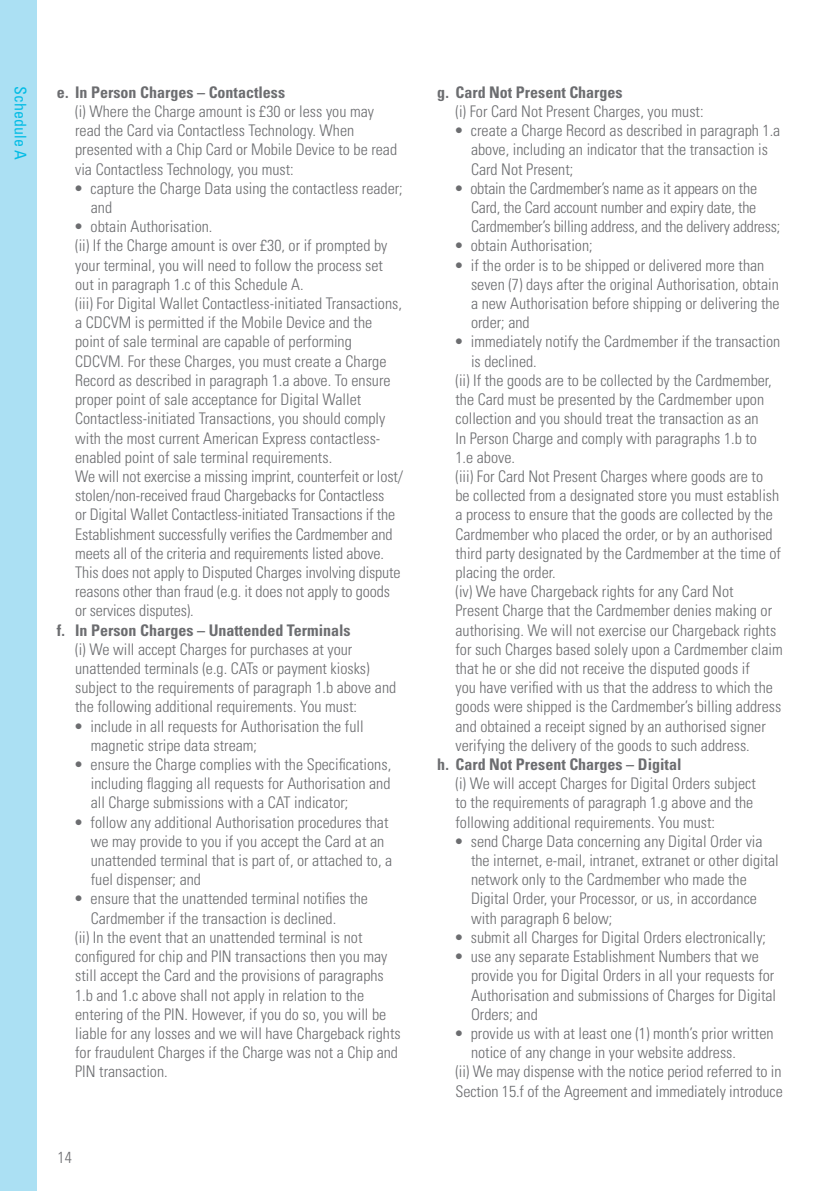
<style>
.page{position:relative;width:840px;height:1191px;background:#fff}
.page>*{position:absolute;margin:0;border:0;box-sizing:border-box;transform-origin:0 0}
.t1{font:300 condensed 16px/19.2px "Univers";color:#6c6d70}
.t2{font:700 condensed 16px "Univers";color:#6c6d70}
.t3{font:condensed 16px "Univers";color:#02bce5}
</style>
<div class="page">
<div style="left:0;top:0;width:36px;height:1191px;background:#abe0f3"></div>
<p class="t3" style="left:31px;top:86px;width:75px;rotate:90deg">Schedule A</p>
<p class="t2" style="left:437px;top:82px;width:187px">g. Card Not Present Charges</p>
<p class="t2" style="left:57px;top:82px;width:230px">e. In Person Charges – Contactless</p>
<p class="t1" style="left:75px;top:102px;width:323px">(i) Where the Charge amount is £30 or less you may read the Card via Contactless Technology. When presented with a Chip Card or Mobile Device to be read via Contactless Technology, you must:</p>
<p class="t1" style="left:91px;top:179px;width:313px;text-indent:-17px">• capture the Charge Data using the contactless reader; and</p>
<p class="t1" style="left:74px;top:217px;width:330px">• obtain Authorisation.<br>(ii) If the Charge amount is over £30, or if prompted by your terminal, you will need to follow the process set out in paragraph 1.c of this Schedule A.<br>(iii) For Digital Wallet Contactless-initiated Transactions, a CDCVM is permitted if the Mobile Device and the point of sale terminal are capable of performing CDCVM. For these Charges, you must create a Charge Record as described in paragraph 1.a above. To ensure proper point of sale acceptance for Digital Wallet Contactless-initiated Transactions, you should comply with the most current American Express contactless&shy;enabled point of sale terminal requirements.<br>We will not exercise a missing imprint, counterfeit or lost/ stolen/non-received fraud Chargebacks for Contactless<br>or Digital Wallet Contactless-initiated Transactions if the Establishment successfully verifies the Cardmember and meets all of the criteria and requirements listed above.<br>This does not apply to Disputed Charges involving dispute reasons other than fraud (e.g. it does not apply to goods or services disputes).</p>
<p class="t2" style="left:57px;top:620px;width:295px">f. In Person Charges – Unattended Terminals</p>
<p class="t1" style="left:75px;top:639px;width:322px">(i) We will accept Charges for purchases at your unattended terminals (e.g. CATs or payment kiosks) subject to the requirements of paragraph 1.b above and the following additional requirements. You must:</p>
<p class="t1" style="left:91px;top:716px;width:274px;text-indent:-17px">• include in all requests for Authorisation the full magnetic stripe data stream;</p>
<p class="t1" style="left:91px;top:755px;width:302px;text-align:justify;text-indent:-17px">• ensure the Charge complies with the Specifications, including flagging all requests for Authorisation and all Charge submissions with a CAT indicator;</p>
<p class="t1" style="left:91px;top:812px;width:303px;text-indent:-17px">• follow any additional Authorisation procedures that we may provide to you if you accept the Card at an unattended terminal that is part of, or attached to, a fuel dispenser; and</p>
<p class="t1" style="left:74px;top:889px;width:295px">• ensure that the unattended terminal notifies the</p>
<p class="t1" style="left:91px;top:908px;width:247px">Cardmember if the transaction is declined.</p>
<p class="t1" style="left:75px;top:927px;width:288px">(ii) In the event that an unattended terminal is not</p>
<p class="t1" style="left:75px;top:947px;width:313px">configured for chip and PIN transactions then you may</p>
<p class="t1" style="left:75px;top:966px;width:310px">still accept the Card and the provisions of paragraphs</p>
<p class="t1" style="left:75px;top:985px;width:290px">1.b and 1.c above shall not apply in relation to the</p>
<p class="t1" style="left:75px;top:1004px;width:312px">entering of the PIN. However, if you do so, you will be</p>
<p class="t1" style="left:75px;top:1023px;width:327px">liable for any losses and we will have Chargeback rights</p>
<p class="t1" style="left:75px;top:1043px;width:324px">for fraudulent Charges if the Charge was not a Chip and</p>
<p class="t1" style="left:75px;top:1062px;width:94px">PIN transaction.</p>
<p class="t1" style="left:455px;top:102px;width:249px">(i) For Card Not Present Charges, you must:</p>
<p class="t1" style="left:471px;top:121px;width:310px;text-indent:-17px">• create a Charge Record as described in paragraph 1.a above, including an indicator that the transaction is<br>Card Not Present;</p>
<p class="t1" style="left:471px;top:179px;width:310px;text-indent:-17px">• obtain the Cardmember’s name as it appears on the<br>Card, the Card account number and expiry date, the<br>Cardmember’s billing address, and the delivery address;</p>
<p class="t1" style="left:454px;top:236px;width:140px">• obtain Authorisation;</p>
<p class="t1" style="left:471px;top:255px;width:310px;text-indent:-17px">• if the order is to be shipped or delivered more than seven (7) days after the original Authorisation, obtain a new Authorisation before shipping or delivering the order; and</p>
<p class="t1" style="left:454px;top:332px;width:328px">• immediately notify the Cardmember if the transaction</p>
<p class="t1" style="left:471px;top:351px;width:67px">is declined.</p>
<p class="t1" style="left:455px;top:371px;width:318px">(ii) If the goods are to be collected by the Cardmember,</p>
<p class="t1" style="left:455px;top:390px;width:310px">the Card must be presented by the Cardmember upon</p>
<p class="t1" style="left:455px;top:409px;width:304px">collection and you should treat the transaction as an</p>
<p class="t1" style="left:455px;top:428px;width:303px">In Person Charge and comply with paragraphs 1.b to</p>
<p class="t1" style="left:455px;top:447px;width:61px">1.e above.</p>
<p class="t1" style="left:455px;top:467px;width:309px">(iii) For Card Not Present Charges where goods are to</p>
<p class="t1" style="left:455px;top:486px;width:325px">be collected from a designated store you must establish</p>
<p class="t1" style="left:455px;top:505px;width:319px">a process to ensure that the goods are collected by the</p>
<p class="t1" style="left:455px;top:524px;width:318px">Cardmember who placed the order, or by an authorised</p>
<p class="t1" style="left:455px;top:543px;width:327px">third party designated by the Cardmember at the time of</p>
<p class="t1" style="left:455px;top:563px;width:102px">placing the order.</p>
<p class="t1" style="left:455px;top:582px;width:279px">(iv) We have Chargeback rights for any Card Not</p>
<p class="t1" style="left:455px;top:601px;width:318px">Present Charge that the Cardmember denies making or</p>
<p class="t1" style="left:455px;top:620px;width:322px">authorising. We will not exercise our Chargeback rights</p>
<p class="t1" style="left:455px;top:639px;width:328px">for such Charges based solely upon a Cardmember claim</p>
<p class="t1" style="left:455px;top:659px;width:296px">that he or she did not receive the disputed goods if</p>
<p class="t1" style="left:455px;top:678px;width:319px">you have verified with us that the address to which the</p>
<p class="t1" style="left:455px;top:697px;width:327px">goods were shipped is the Cardmember’s billing address</p>
<p class="t1" style="left:455px;top:716px;width:312px">and obtained a receipt signed by an authorised signer</p>
<p class="t1" style="left:455px;top:735px;width:296px">verifying the delivery of the goods to such address.</p>
<p class="t2" style="left:437px;top:754px;width:246px">h. Card Not Present Charges – Digital</p>
<p class="t1" style="left:455px;top:774px;width:302px">(i) We will accept Charges for Digital Orders subject to the requirements of paragraph 1.g above and the following additional requirements. You must:</p>
<p class="t1" style="left:471px;top:831px;width:309px;text-indent:-17px">• send Charge Data concerning any Digital Order via the internet, e-mail, intranet, extranet or other digital network only to the Cardmember who made the Digital Order, your Processor, or us, in accordance with paragraph 6 below;</p>
<p class="t1" style="left:454px;top:927px;width:313px">• submit all Charges for Digital Orders electronically;</p>
<p class="t1" style="left:471px;top:947px;width:306px;text-indent:-17px">• use any separate Establishment Numbers that we provide you for Digital Orders in all your requests for Authorisation and submissions of Charges for Digital Orders; and</p>
<p class="t1" style="left:454px;top:1023px;width:321px">• provide us with at least one (1) month’s prior written</p>
<p class="t1" style="left:471px;top:1043px;width:266px">notice of any change in your website address.</p>
<p class="t1" style="left:455px;top:1062px;width:327px">(ii) We may dispense with the notice period referred to in</p>
<p class="t1" style="left:455px;top:1081px;width:329px">Section 15.f of the Agreement and immediately introduce</p>
<p class="t1" style="left:58px;top:1147px;width:16px">14</p>
</div>
